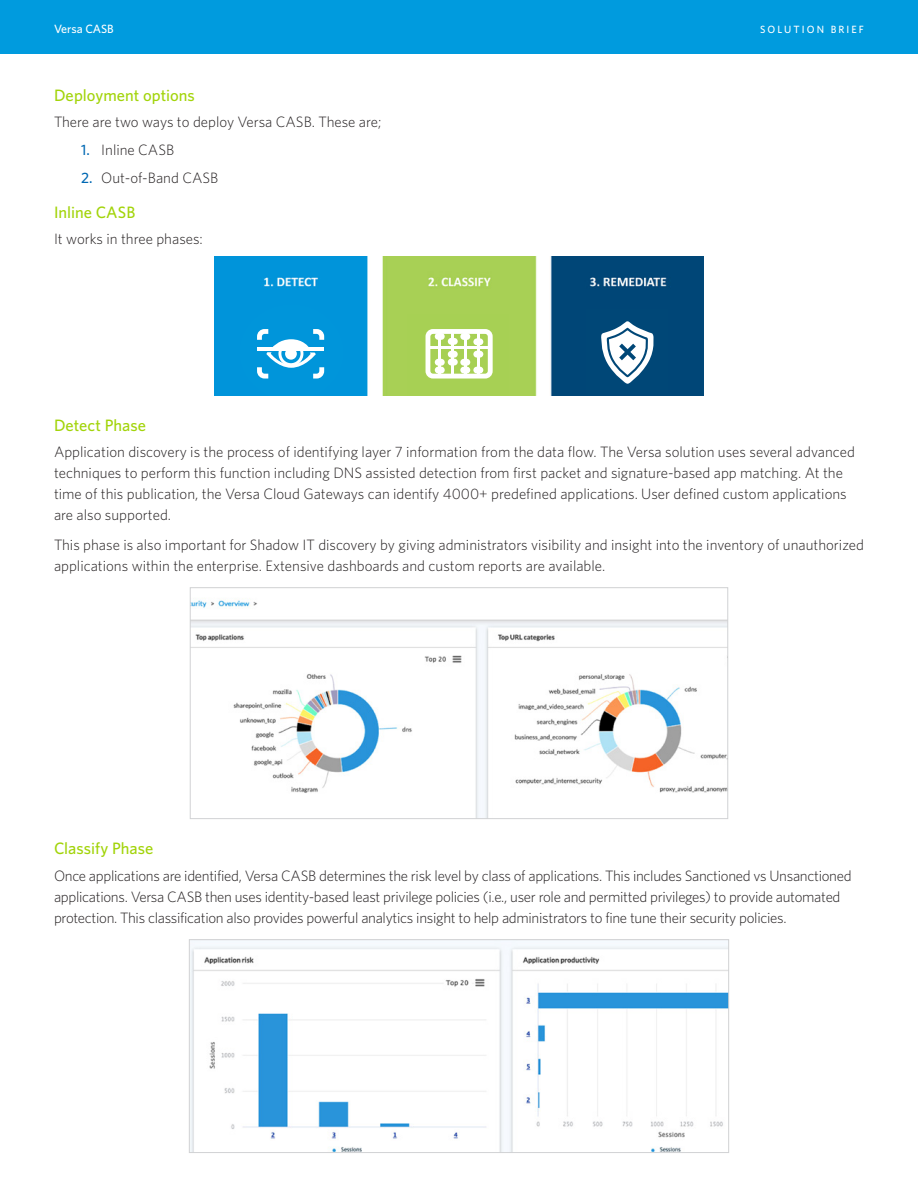
<style>
.page{position:relative;width:918px;height:1188px;background:#fff}
.page>*{position:absolute;margin:0;border:0;box-sizing:border-box;transform-origin:0 0}
.t1{font:500 16.5px "Whitney";color:#a2d40a}
.Main_Body_Text{font:300 15px/21px "Whitney";color:#231f20}
.Main_Body_Text-2{font:300 15px/21px "Whitney";letter-spacing:-.02em;color:#231f20}
.t2{font:500 12px "Whitney";color:#fff}
.t3{font:500 10.5px "Whitney";letter-spacing:.2em;color:#fff}
.s1{font-weight:500;color:#0168b3}
</style>
<div class="page">
<div style="left:0;top:0;width:918px;height:54px;background:#009bde"></div>
<img style="left:215px;top:256px;width:488px;height:139px">
<div style="left:408px;top:314px;width:101px;height:81px;background:#a7d054"></div>
<svg style="left:425px;top:329px;width:68px;height:50px"></svg>
<svg style="left:239px;top:304px;width:105px;height:91px;background:#1da1de"></svg>
<hr style="left:438px;top:333px;width:3px;height:42px;background:#fff">
<hr style="left:451px;top:333px;width:3px;height:42px;background:#fff">
<hr style="left:464px;top:333px;width:3px;height:42px;background:#fff">
<hr style="left:477px;top:333px;width:3px;height:42px;background:#fff">
<div style="left:435px;top:333px;width:10px;height:7px;background:#fff;border-radius:3px"></div>
<div style="left:435px;top:359px;width:10px;height:7px;background:#fff;border-radius:3px"></div>
<div style="left:435px;top:367px;width:10px;height:6px;background:#fff;border-radius:3px"></div>
<div style="left:586px;top:309px;width:82px;height:85px;background:#004777"></div>
<div style="left:448px;top:351px;width:10px;height:7px;background:#fff;border-radius:3px"></div>
<div style="left:448px;top:338px;width:10px;height:7px;background:#fff;border-radius:3px"></div>
<div style="left:448px;top:359px;width:10px;height:6px;background:#fff;border-radius:3px"></div>
<div style="left:460px;top:359px;width:10px;height:7px;background:#fff;border-radius:3px"></div>
<div style="left:460px;top:333px;width:10px;height:7px;background:#fff;border-radius:3px"></div>
<div style="left:460px;top:367px;width:10px;height:6px;background:#fff;border-radius:3px"></div>
<div style="left:473px;top:338px;width:10px;height:7px;background:#fff;border-radius:3px"></div>
<div style="left:473px;top:351px;width:10px;height:7px;background:#fff;border-radius:3px"></div>
<div style="left:473px;top:367px;width:10px;height:6px;background:#fff;border-radius:3px"></div>
<hr style="left:430px;top:347px;width:58px;height:2px;background:#fff">
<svg style="left:601px;top:321px;width:53px;height:63px"></svg>
<img style="left:192px;top:600px;width:534px;height:217px">
<div style="left:190px;top:587px;width:538px;height:232px;border:1px solid #d1d2d4"></div>
<img style="left:191px;top:941px;width:536px;height:210px">
<div style="left:189px;top:939px;width:540px;height:214px;border:1px solid #d1d2d4"></div>
<h1 class="t2" style="left:54px;top:21px;width:61px">Versa CASB</h1>
<h1 class="t3" style="left:760px;top:22px;width:105px">SOLUTION BRIEF</h1>
<h2 class="t1" style="left:54px;top:84px;width:142px">Deployment options</h2>
<p class="Main_Body_Text" style="left:54px;top:111px;width:329px">There are two ways to deploy Versa CASB. These are;</p>
<p class="Main_Body_Text" style="left:81px;top:139px;width:95px"><span class="s1">1.</span> Inline CASB</p>
<p class="Main_Body_Text" style="left:81px;top:167px;width:139px"><span class="s1">2.</span> Out-of-Band CASB</p>
<h2 class="t1" style="left:54px;top:201px;width:83px">Inline CASB</h2>
<p class="Main_Body_Text" style="left:54px;top:228px;width:150px">It works in three phases:</p>
<h2 class="t1" style="left:54px;top:414px;width:94px">Detect Phase</h2>
<p class="Main_Body_Text" style="left:54px;top:441px;width:802px">Application discovery is the process of identifying layer 7 information from the data flow. The Versa solution uses several advanced techniques to perform this function including DNS assisted detection from first packet and signature-based app matching. At the time of this publication, the Versa Cloud Gateways can identify 4000+ predefined applications. User defined custom applications are also supported.</p>
<p class="Main_Body_Text" style="left:54px;top:534px;width:811px">This phase is also important for Shadow IT discovery by giving administrators visibility and insight into the inventory of unauthorized applications within the enterprise. Extensive dashboards and custom reports are available.</p>
<h2 class="t1" style="left:54px;top:838px;width:101px">Classify Phase</h2>
<p class="Main_Body_Text-2" style="left:54px;top:865px;width:799px">Once applications are identified, Versa CASB determines the risk level by class of applications. This includes Sanctioned vs Unsanctioned applications. Versa CASB then uses identity-based least privilege policies (i.e., user role and permitted privileges) to provide automated protection. This classification also provides powerful analytics insight to help administrators to fine tune their security policies.</p>
</div>
